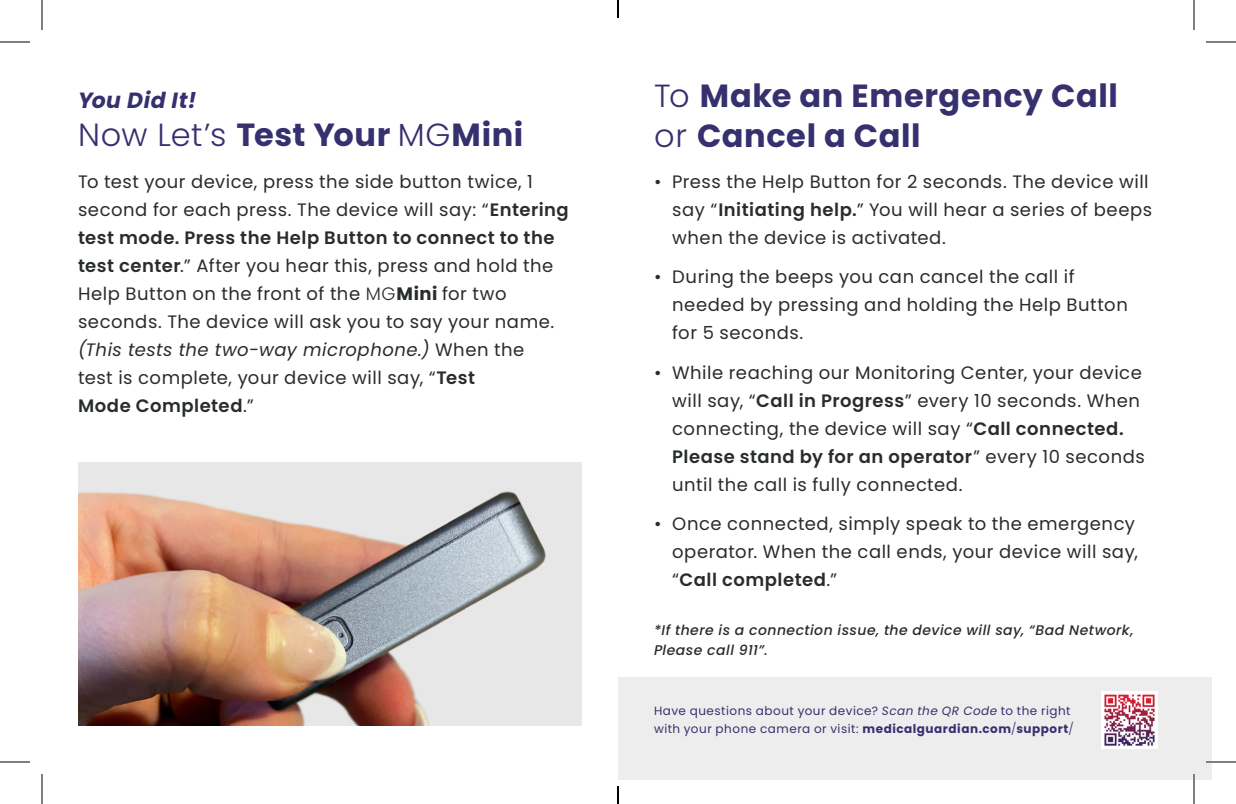
<style>
.page{position:relative;width:1236px;height:804px;background:#fff}
.page>*{position:absolute;margin:0;border:0;box-sizing:border-box;transform-origin:0 0}
.t1{font:700 32px/40px "Poppins";letter-spacing:.02em;color:#36306e}
.t2{font:italic 700 22px "Poppins";letter-spacing:.02em;color:#36306e}
.Body_Copy__8pt{font:18px/28px "Poppins";letter-spacing:.03em;color:#292c2e}
.Body_Copy__8pt-2{font:italic 500 14px/20px "Poppins";letter-spacing:.035em;color:#292c2e}
.Body_Copy__8pt-3{font:12px/18px "Poppins";letter-spacing:.045em;color:#38306e}
.s1{font-weight:300}
.s2{font-weight:600}
.s3{font-weight:700}
.s4{font-style:italic}
</style>
<div class="page">
<img style="left:78px;top:462px;width:504px;height:264px">
<div style="left:618px;top:678px;width:594px;height:102px;background:#ededee"></div>
<img style="left:1101px;top:692px;width:57px;height:56px">
<hr style="left:1206px;top:761px;width:30px;height:2px;background:#fff">
<hr style="left:1193px;top:774px;width:2px;height:30px;background:#fff">
<hr style="left:0;top:42px;width:30px;height:1px;background:#000">
<hr style="left:1206px;top:42px;width:30px;height:1px;background:#000">
<hr style="left:0;top:762px;width:30px;height:1px;background:#000">
<hr style="left:1206px;top:762px;width:30px;height:1px;background:#000">
<hr style="left:42px;top:0;width:1px;height:30px;background:#000">
<hr style="left:42px;top:774px;width:1px;height:30px;background:#000">
<hr style="left:1194px;top:0;width:1px;height:30px;background:#000">
<hr style="left:1194px;top:774px;width:1px;height:30px;background:#000">
<svg style="left:617px;top:0;width:2px;height:18px"></svg>
<svg style="left:617px;top:786px;width:2px;height:18px"></svg>
<p class="t2" style="left:78px;top:87px;width:120px">You Did It!</p>
<p class="t1" style="left:78px;top:115px;width:447px"><span class="s1">Now Let’s</span> Test Your <span class="s1">MG</span>Mini</p>
<p class="Body_Copy__8pt" style="left:78px;top:168px;width:492px">To test your device, press the side button twice, 1 second for each press. The device will say: “<span class="s2">Entering test mode. Press the Help Button to connect to the test center</span>.” After you hear this, press and hold the Help Button on the front of the <span class="s1">MG</span><span class="s3">Mini</span> for two seconds. The device will ask you to say your name. <span class="s4">(This tests the two-way microphone.)</span> When the<br>test is complete, your device will say, “<span class="s2">Test<br>Mode Completed</span>.”</p>
<p class="t1" style="left:654px;top:76px;width:465px"><span class="s1">To</span> Make an Emergency Call <span class="s1">or</span> Cancel a Call</p>
<p class="Body_Copy__8pt" style="left:672px;top:168px;width:481px;text-indent:-18px">• Press the Help Button for 2 seconds. The device will say “<span class="s2">Initiating help.</span>” You will hear a series of beeps when the device is activated.</p>
<p class="Body_Copy__8pt" style="left:672px;top:263px;width:457px;text-indent:-18px">• During the beeps you can cancel the call if needed by pressing and holding the Help Button for 5 seconds.</p>
<p class="Body_Copy__8pt" style="left:672px;top:359px;width:474px;text-indent:-18px">• While reaching our Monitoring Center, your device will say, “<span class="s2">Call in Progress</span>” every 10 seconds. When connecting, the device will say “<span class="s2">Call connected.<br>Please stand by for an operator</span>” every 10 seconds until the call is fully connected.</p>
<p class="Body_Copy__8pt" style="left:672px;top:510px;width:467px;text-indent:-18px">• Once connected, simply speak to the emergency operator. When the call ends, your device will say, “<span class="s2">Call completed</span>.”</p>
<p class="Body_Copy__8pt-2" style="left:654px;top:620px;width:481px">*If there is a connection issue, the device will say, “Bad Network,<br>Please call 911”.</p>
<p class="Body_Copy__8pt-3" style="left:654px;top:702px;width:421px">Have questions about your device? <span class="s4">Scan the QR Code</span> to the right with your phone camera or visit: <span class="s3">medicalguardian.com</span><span class="s1">/</span><span class="s3">support</span><span class="s1">/</span></p>
</div>
